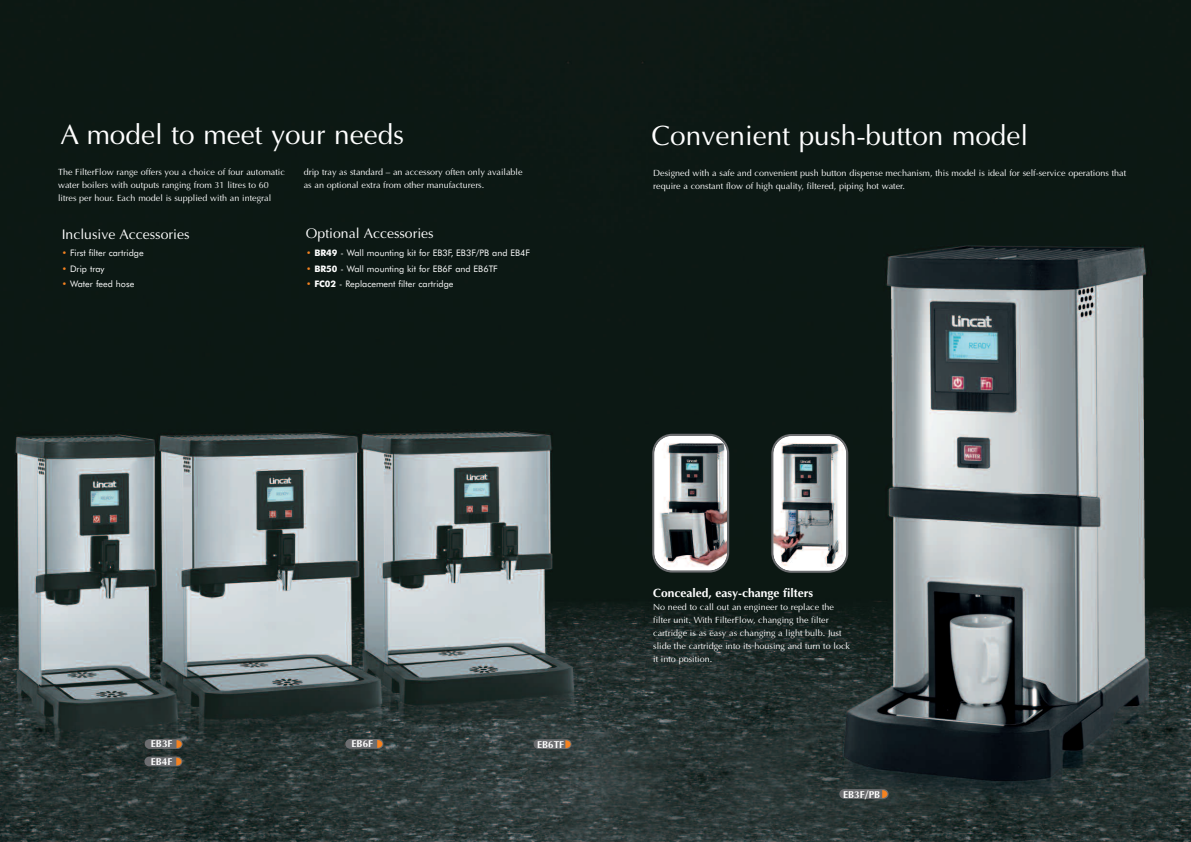
<style>
.page{position:relative;width:1191px;height:842px;background:#fff}
.page>*{position:absolute;margin:0;border:0;box-sizing:border-box;transform-origin:0 0}
.t1{font:28px "Optima";color:#fff}
.t2{font:14px "Optima";color:#fff}
.t3{font:700 12px "Optima";color:#fff}
.t4{font:700 10px "Optima";color:#fff}
.t5{font:9px/13px "Optima";color:#fff}
.t6{font:9px "Futura BT";color:#fff}
.s1{color:#f58220}
.s2{font-weight:700}
</style>
<div class="page">
<img style="left:0;top:0;width:1191px;height:842px">
<div style="left:144px;top:757px;width:38px;height:9px;background:#6c6d70;border-radius:5px"></div>
<svg style="left:176px;top:758px;width:5px;height:7px"></svg>
<div style="left:145px;top:739px;width:38px;height:10px;background:#6c6d70;border-radius:5px"></div>
<svg style="left:176px;top:740px;width:6px;height:8px"></svg>
<div style="left:345px;top:739px;width:38px;height:10px;background:#6c6d70;border-radius:5px"></div>
<svg style="left:377px;top:740px;width:5px;height:8px"></svg>
<div style="left:533px;top:739px;width:38px;height:10px;background:#6c6d70;border-radius:5px"></div>
<svg style="left:565px;top:740px;width:5px;height:8px"></svg>
<div style="left:839px;top:789px;width:49px;height:10px;background:#6c6d70;border-radius:5px"></div>
<svg style="left:882px;top:790px;width:5px;height:8px"></svg>
<img style="left:652px;top:434px;width:77px;height:138px">
<img style="left:771px;top:434px;width:77px;height:139px">
<h1 class="t1" style="left:60px;top:118px;width:345px">A model to meet your needs</h1>
<p class="t5" style="left:58px;top:166px;width:228px">The FilterFlow range offers you a choice of four automatic water boilers with outputs ranging from 31 litres to 60 litres per hour. Each model is supplied with an integral</p>
<p class="t5" style="left:304px;top:166px;width:220px">drip tray as standard – an accessory often only available as an optional extra from other manufacturers.</p>
<h2 class="t2" style="left:62px;top:225px;width:129px">Inclusive Accessories</h2>
<p class="t6" style="left:62px;top:249px;width:83px"><span class="s1">•</span> First filter cartridge</p>
<p class="t6" style="left:62px;top:265px;width:44px"><span class="s1">•</span> Drip tray</p>
<p class="t6" style="left:62px;top:281px;width:74px"><span class="s1">•</span> Water feed hose</p>
<h2 class="t2" style="left:306px;top:225px;width:129px">Optional Accessories</h2>
<p class="t6" style="left:306px;top:249px;width:225px"><span class="s1">•</span> <span class="s2">BR49</span> - Wall mounting kit for EB3F, EB3F/PB and EB4F</p>
<p class="t6" style="left:306px;top:265px;width:193px"><span class="s1">•</span> <span class="s2">BR50</span> - Wall mounting kit for EB6F and EB6TF</p>
<p class="t6" style="left:306px;top:280px;width:149px"><span class="s1">•</span> <span class="s2">FC02</span> - Replacement filter cartridge</p>
<h1 class="t1" style="left:651px;top:119px;width:378px">Convenient push-button model</h1>
<p class="t5" style="left:653px;top:167px;width:474px">Designed with a safe and convenient push button dispense mechanism, this model is ideal for self-service operations that require a constant flow of high quality, filtered, piping hot water.</p>
<p class="t4" style="left:151px;top:738px;width:23px">EB3F</p>
<p class="t4" style="left:151px;top:756px;width:23px">EB4F</p>
<p class="t4" style="left:351px;top:738px;width:23px">EB6F</p>
<p class="t4" style="left:537px;top:738px;width:29px">EB6TF</p>
<h3 class="t3" style="left:653px;top:585px;width:161px">Concealed, easy-change filters</h3>
<p class="t5" style="left:653px;top:600px;width:198px">No need to call out an engineer to replace the filter unit. With FilterFlow, changing the filter cartridge is as easy as changing a light bulb. Just slide the cartridge into its housing and turn to lock it into position.</p>
<p class="t4" style="left:843px;top:788px;width:39px">EB3F/PB</p>
</div>
